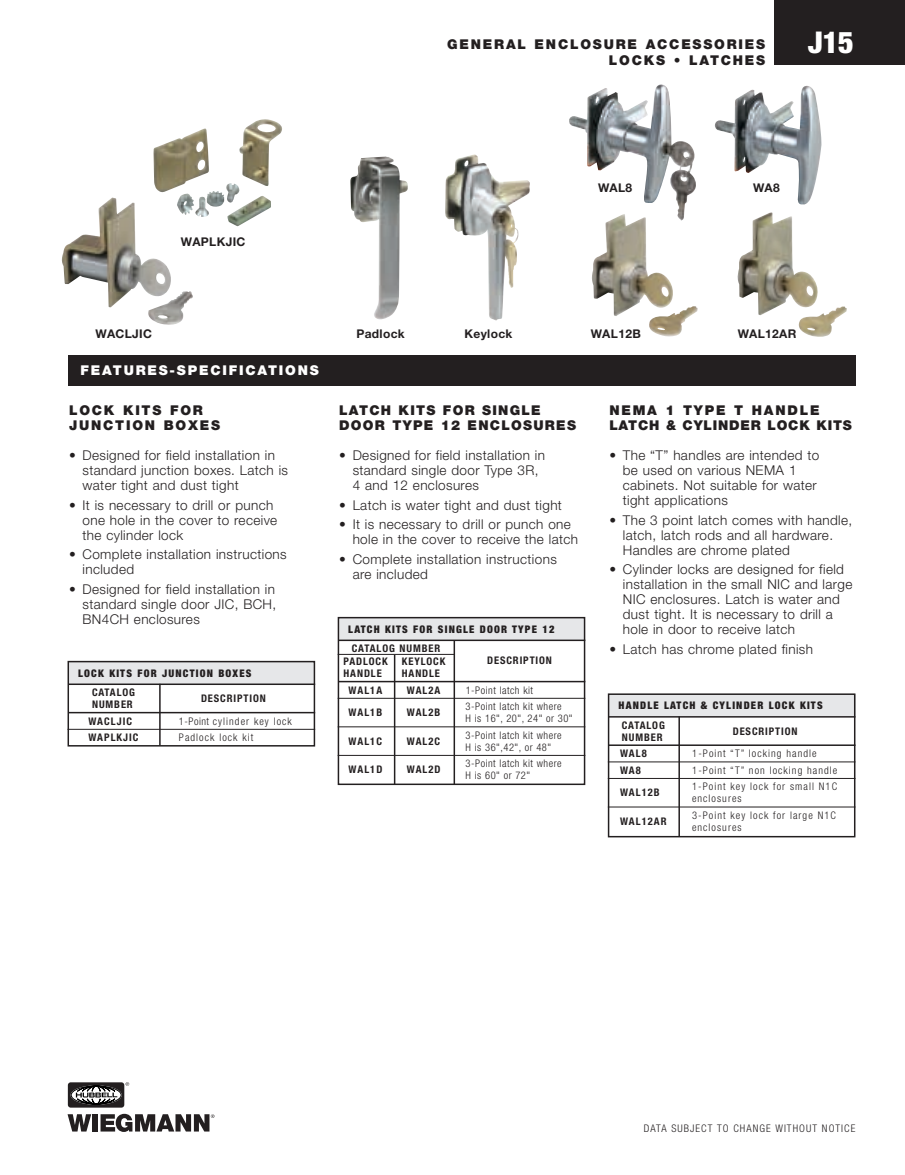
<style>
.page{position:relative;width:905px;height:1175px;background:#fff}
.page>*{position:absolute;margin:0;border:0;box-sizing:border-box;transform-origin:0 0}
.t1{font:900 condensed 30px "Helvetica Neue";color:#fff}
.t2{font:300 13.5px/15px "Helvetica Neue";letter-spacing:.03em;color:#231f20}
.t3{font:900 13.5px/16.2px "Helvetica Neue";letter-spacing:.135em;color:#231f20;text-align:right}
.t4{font:900 13.5px/15px "Helvetica Neue";letter-spacing:.06em;color:#231f20}
.t5{font:900 13.5px/15px "Helvetica Neue";letter-spacing:.095em;color:#231f20}
.t6{font:900 13.5px "Helvetica Neue";letter-spacing:.135em;color:#fff}
.t7{font:700 12px "Helvetica Neue";letter-spacing:.03em;color:#231f20}
.t8{font:300 condensed 10.5px/12px "Helvetica Neue";letter-spacing:.1em;color:#231f20}
.t9{font:700 condensed 10.5px/16.5px "Helvetica Neue";letter-spacing:.085em;color:#231f20}
.t10{font:300 condensed 10.5px/12px "Helvetica Neue";letter-spacing:.05em;color:#231f20}
.t11{font:900 condensed 10.5px "Helvetica Neue";letter-spacing:.115em;color:#231f20}
</style>
<div class="page">
<svg style="left:68px;top:1114px;width:23px;height:17px"></svg>
<div style="left:92px;top:1114px;width:6px;height:17px;background:#231f20"></div>
<svg style="left:100px;top:1113px;width:114px;height:18px"></svg>
<div style="left:68px;top:1082px;width:56px;height:25px;background:#231f20;border-radius:3px"></div>
<svg style="left:71px;top:1085px;width:50px;height:19px"></svg>
<svg style="left:76px;top:1085px;width:41px;height:19px"></svg>
<div style="left:774px;top:0;width:130px;height:64px;background:#231f20"></div>
<div style="left:68px;top:356px;width:787px;height:30px;background:#231f20"></div>
<div style="left:68px;top:662px;width:247px;height:21px;background:#e6e7e9"></div>
<div style="left:68px;top:661px;width:247px;height:85px;border:2px solid #231f20"></div>
<hr style="left:68px;top:729px;width:247px;height:1px;background:#231f20">
<hr style="left:68px;top:683px;width:247px;height:2px;background:#231f20">
<hr style="left:68px;top:712px;width:247px;height:1px;background:#231f20">
<hr style="left:159px;top:684px;width:2px;height:61px;background:#231f20">
<div style="left:608px;top:694px;width:247px;height:22px;background:#e6e7e9"></div>
<div style="left:608px;top:693px;width:247px;height:144px;border:2px solid #231f20"></div>
<hr style="left:608px;top:761px;width:247px;height:1px;background:#231f20">
<hr style="left:608px;top:778px;width:247px;height:1px;background:#231f20">
<hr style="left:608px;top:806px;width:247px;height:1px;background:#231f20">
<hr style="left:608px;top:716px;width:247px;height:1px;background:#231f20">
<hr style="left:608px;top:744px;width:247px;height:2px;background:#231f20">
<hr style="left:678px;top:716px;width:2px;height:120px;background:#231f20">
<div style="left:338px;top:618px;width:247px;height:21px;background:#e6e7e9"></div>
<div style="left:338px;top:617px;width:247px;height:168px;border:2px solid #231f20"></div>
<hr style="left:338px;top:698px;width:247px;height:1px;background:#231f20">
<hr style="left:338px;top:726px;width:247px;height:1px;background:#231f20">
<hr style="left:338px;top:755px;width:247px;height:1px;background:#231f20">
<hr style="left:338px;top:639px;width:247px;height:2px;background:#231f20">
<hr style="left:338px;top:681px;width:247px;height:1px;background:#231f20">
<hr style="left:394px;top:654px;width:1px;height:130px;background:#231f20">
<hr style="left:453px;top:640px;width:2px;height:144px;background:#231f20">
<hr style="left:338px;top:654px;width:116px;height:1px;background:#231f20">
<img style="left:153px;top:119px;width:129px;height:107px">
<img style="left:62px;top:197px;width:131px;height:128px">
<img style="left:350px;top:157px;width:58px;height:162px">
<img style="left:445px;top:154px;width:84px;height:166px">
<img style="left:592px;top:220px;width:105px;height:116px">
<img style="left:737px;top:212px;width:109px;height:125px">
<img style="left:569px;top:84px;width:127px;height:136px">
<img style="left:714px;top:86px;width:107px;height:118px">
<p class="t3" style="left:447px;top:37px;width:319px">GENERAL ENCLOSURE ACCESSORIES<br>LOCKS • LATCHES</p>
<p class="t1" style="left:808px;top:32px;width:47px">J15</p>
<p class="t7" style="left:181px;top:237px;width:66px">WAPLKJIC</p>
<p class="t7" style="left:598px;top:183px;width:36px">WAL8</p>
<p class="t7" style="left:753px;top:183px;width:28px">WA8</p>
<p class="t7" style="left:95px;top:329px;width:58px">WACLJIC</p>
<p class="t6" style="left:81px;top:365px;width:240px">FEATURES-SPECIFICATIONS</p>
<p class="t3" style="left:69px;top:404px;width:153px;line-height:15px;text-align:left">LOCK KITS FOR<br>JUNCTION BOXES</p>
<p class="t2" style="left:82px;top:449px;width:207px;text-indent:-14px">• Designed for field installation in standard junction boxes. Latch is water tight and dust tight</p>
<p class="t2" style="left:82px;top:498px;width:196px;text-indent:-14px">• It is necessary to drill or punch one hole in the cover to receive the cylinder lock</p>
<p class="t2" style="left:82px;top:548px;width:206px;text-indent:-14px">• Complete installation instructions included</p>
<p class="t2" style="left:82px;top:582px;width:195px;text-align:justify;text-indent:-14px">• Designed for field installation in standard single door JIC, BCH, BN4CH enclosures</p>
<p class="t11" style="left:78px;top:669px;width:175px">LOCK KITS FOR JUNCTION BOXES</p>
<p class="t9" style="left:92px;top:685px;width:44px">CATALOG</p>
<p class="t9" style="left:88px;top:697px;width:46px;text-align:center">NUMBER<br>WACLJIC</p>
<p class="t9" style="left:201px;top:691px;width:66px">DESCRIPTION</p>
<p class="t8" style="left:179px;top:716px;width:114px">1-Point cylinder key lock</p>
<p class="t9" style="left:88px;top:730px;width:52px">WAPLKJIC</p>
<p class="t8" style="left:179px;top:732px;width:76px">Padlock lock kit</p>
<p class="t7" style="left:356px;top:329px;width:50px">Padlock</p>
<p class="t7" style="left:464px;top:329px;width:49px">Keylock</p>
<p class="t7" style="left:591px;top:330px;width:51px">WAL12B</p>
<p class="t7" style="left:737px;top:329px;width:60px">WAL12AR</p>
<p class="t5" style="left:339px;top:404px;width:238px">LATCH KITS FOR SINGLE<br>DOOR TYPE 12 ENCLOSURES</p>
<p class="t2" style="left:352px;top:449px;width:194px;text-indent:-14px">• Designed for field installation in standard single door Type 3R,<br>4 and 12 enclosures</p>
<p class="t2" style="left:339px;top:498px;width:224px">• Latch is water tight and dust tight</p>
<p class="t2" style="left:352px;top:518px;width:227px;text-indent:-14px">• It is necessary to drill or punch one hole in the cover to receive the latch</p>
<p class="t2" style="left:352px;top:552px;width:206px;text-indent:-14px">• Complete installation instructions are included</p>
<p class="t11" style="left:348px;top:625px;width:208px">LATCH KITS FOR SINGLE DOOR TYPE 12</p>
<p class="t9" style="left:343px;top:642px;width:98px;line-height:13.5px;text-indent:8px">CATALOG NUMBER<br>PADLOCK</p>
<p class="t9" style="left:402px;top:654px;width:45px">KEYLOCK</p>
<p class="t9" style="left:487px;top:653px;width:66px">DESCRIPTION</p>
<p class="t9" style="left:343px;top:666px;width:40px">HANDLE</p>
<p class="t9" style="left:402px;top:666px;width:40px">HANDLE</p>
<p class="t9" style="left:348px;top:682px;width:35px">WAL1A</p>
<p class="t9" style="left:407px;top:682px;width:35px">WAL2A</p>
<p class="t10" style="left:465px;top:685px;width:69px">1-Point latch kit</p>
<p class="t9" style="left:348px;top:705px;width:35px">WAL1B</p>
<p class="t9" style="left:407px;top:705px;width:35px">WAL2B</p>
<p class="t10" style="left:465px;top:701px;width:108px">3-Point latch kit where<br>H is 16", 20", 24" or 30"</p>
<p class="t9" style="left:348px;top:733px;width:35px">WAL1C</p>
<p class="t9" style="left:407px;top:733px;width:35px">WAL2C</p>
<p class="t10" style="left:465px;top:730px;width:97px">3-Point latch kit where<br>H is 36",42", or 48"</p>
<p class="t9" style="left:348px;top:762px;width:35px">WAL1D</p>
<p class="t9" style="left:407px;top:762px;width:35px">WAL2D</p>
<p class="t10" style="left:465px;top:758px;width:97px">3-Point latch kit where<br>H is 60" or 72"</p>
<p class="t4" style="left:609px;top:404px;width:244px">NEMA 1 TYPE T HANDLE<br>LATCH &amp; CYLINDER LOCK KITS</p>
<p class="t2" style="left:623px;top:449px;width:198px;text-indent:-14px">• The “T” handles are intended to be used on various NEMA 1 cabinets. Not suitable for water tight applications</p>
<p class="t2" style="left:623px;top:513px;width:231px;text-indent:-14px">• The 3 point latch comes with handle, latch, latch rods and all hardware.<br>Handles are chrome plated</p>
<p class="t2" style="left:623px;top:563px;width:231px;text-indent:-14px">• Cylinder locks are designed for field installation in the small NIC and large NIC enclosures. Latch is water and dust tight. It is necessary to drill a hole in door to receive latch</p>
<p class="t2" style="left:609px;top:642px;width:205px">• Latch has chrome plated finish</p>
<p class="t11" style="left:618px;top:701px;width:206px">HANDLE LATCH &amp; CYLINDER LOCK KITS</p>
<p class="t9" style="left:622px;top:717px;width:44px">CATALOG</p>
<p class="t9" style="left:620px;top:729px;width:44px">NUMBER<br>WAL8</p>
<p class="t9" style="left:732px;top:723px;width:66px">DESCRIPTION</p>
<p class="t8" style="left:692px;top:748px;width:126px">1-Point “T” locking handle</p>
<p class="t9" style="left:620px;top:762px;width:22px">WA8</p>
<p class="t8" style="left:692px;top:765px;width:147px">1-Point “T” non locking handle</p>
<p class="t9" style="left:620px;top:785px;width:41px">WAL12B</p>
<p class="t8" style="left:692px;top:781px;width:147px">1-Point key lock for small N1C enclosures</p>
<p class="t9" style="left:620px;top:814px;width:48px">WAL12AR</p>
<p class="t8" style="left:692px;top:810px;width:145px">3-Point key lock for large N1C enclosures</p>
<p class="t8" style="left:643px;top:1123px;width:213px">DATA SUBJECT TO CHANGE WITHOUT NOTICE</p>
</div>
